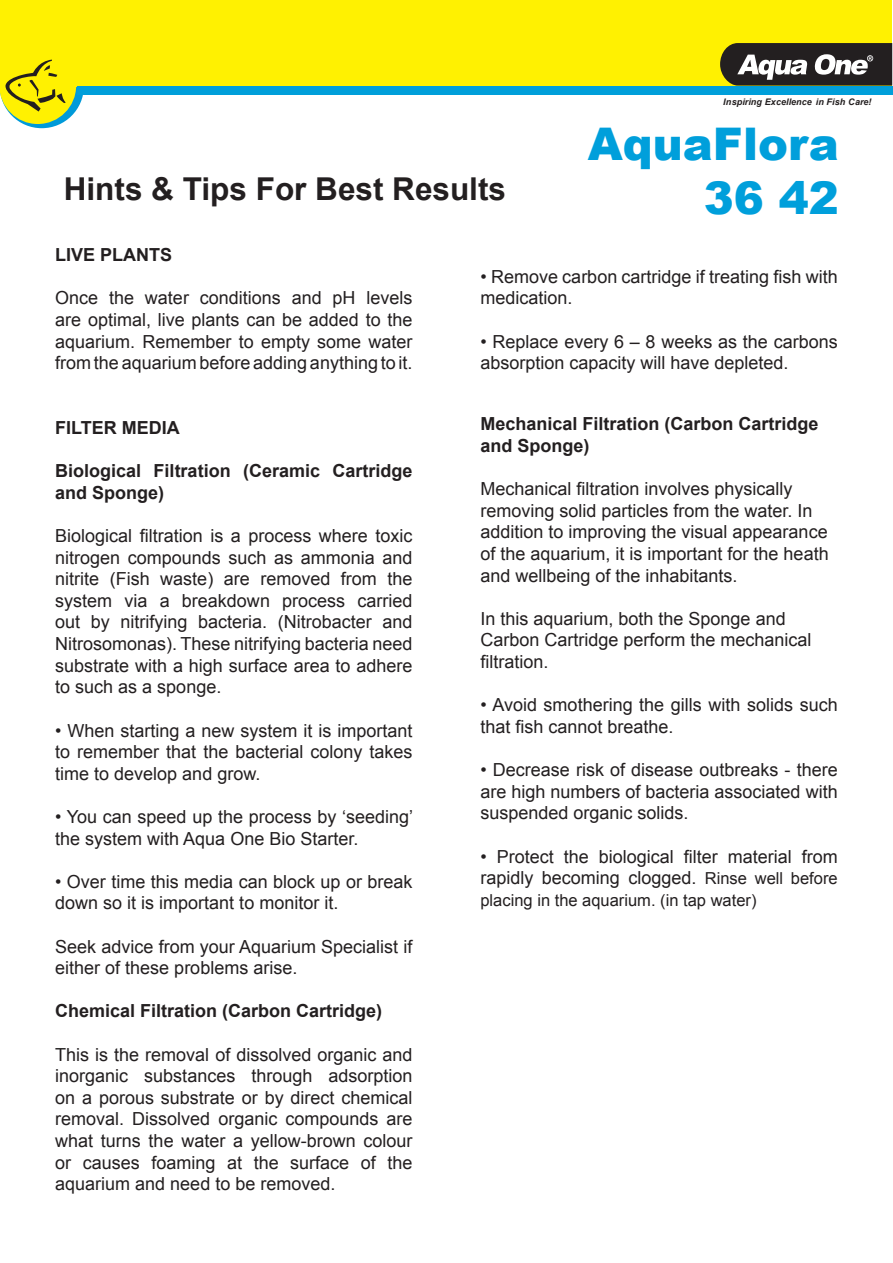
<style>
.page{position:relative;width:893px;height:1263px;background:#fff}
.page>*{position:absolute;margin:0;border:0;box-sizing:border-box;transform-origin:0 0}
.t1{font:900 45px "Arial";color:#009fdb}
.t2{font:700 31.5px "Arial";color:#231f20}
.t3{font:18px/21.6px "Arial";color:#231f20}
.t4{font:700 18px/21.6px "Arial";color:#231f20}
.t5{font:16.5px "Arial";color:#231f20}
.t6{font:italic 700 9px "Arial";color:#231f20}
.s1{font-size:16.5px}
</style>
<div class="page">
<svg style="left:0;top:44px;width:84px;height:84px"></svg>
<div style="left:0;top:0;width:892px;height:86px;background:#fff101"></div>
<div style="left:77px;top:86px;width:816px;height:9px;background:#009fda"></div>
<svg style="left:720px;top:43px;width:172px;height:43px;background:#545049"></svg>
<div style="left:0;top:47px;width:76px;height:77px;background:#fff101;border-radius:50%"></div>
<svg style="left:2px;top:60px;width:64px;height:52px"></svg>
<p class="t6" style="left:723px;top:96px;width:150px">Inspiring Excellence in Fish Care!</p>
<h1 class="t1" style="left:588px;top:112px;width:253px">AquaFlora</h1>
<p class="t2" style="left:64px;top:168px;width:444px">Hints &amp; Tips For Best Results</p>
<h1 class="t1" style="left:704px;top:166px;width:137px">36 42</h1>
<p class="t4" style="left:55px;top:245px;width:119px">LIVE PLANTS</p>
<p class="t3" style="left:55px;top:287px;width:359px;text-align:justify">Once the water conditions and pH levels are optimal, live plants can be added to the aquarium. Remember to empty some water from the aquarium before adding anything to it.</p>
<p class="t4" style="left:55px;top:418px;width:126px">FILTER MEDIA</p>
<p class="t4" style="left:55px;top:461px;width:359px">Biological Filtration (Ceramic Cartridge and Sponge)</p>
<p class="t3" style="left:55px;top:525px;width:359px;text-align:justify">Biological filtration is a process where toxic nitrogen compounds such as ammonia and nitrite (Fish waste) are removed from the system via a breakdown process carried out by nitrifying bacteria. (Nitrobacter and Nitrosomonas). These nitrifying bacteria need substrate with a high surface area to adhere to such as a sponge.</p>
<p class="t3" style="left:55px;top:719px;width:359px;text-align:justify">• When starting a new system it is important to remember that the bacterial colony takes time to develop and grow.</p>
<p class="t3" style="left:55px;top:806px;width:359px">• You can speed up the process by ‘seeding’ the system with Aqua One Bio Starter.</p>
<p class="t3" style="left:55px;top:871px;width:359px">• Over time this media can block up or break down so it is important to monitor it.</p>
<p class="t3" style="left:55px;top:935px;width:359px">Seek advice from your Aquarium Specialist if either of these problems arise.</p>
<p class="t4" style="left:55px;top:1001px;width:329px">Chemical Filtration (Carbon Cartridge)</p>
<p class="t3" style="left:55px;top:1043px;width:359px;text-align:justify">This is the removal of dissolved organic and inorganic substances through adsorption on a porous substrate or by direct chemical removal. Dissolved organic compounds are what turns the water a yellow-brown colour or causes foaming at the surface of the aquarium and need to be removed.</p>
<p class="t3" style="left:480px;top:266px;width:359px">• Remove carbon cartridge if treating fish with medication.</p>
<p class="t3" style="left:480px;top:331px;width:359px">• Replace every 6 – 8 weeks as the carbons absorption capacity will have depleted.</p>
<p class="t4" style="left:480px;top:414px;width:340px">Mechanical Filtration (Carbon Cartridge and Sponge)</p>
<p class="t3" style="left:480px;top:478px;width:350px">Mechanical filtration involves physically removing solid particles from the water. In addition to improving the visual appearance of the aquarium, it is important for the heath and wellbeing of the inhabitants.</p>
<p class="t3" style="left:480px;top:608px;width:333px">In this aquarium, both the Sponge and<br>Carbon Cartridge perform the mechanical filtration.</p>
<p class="t3" style="left:480px;top:694px;width:359px">• Avoid smothering the gills with solids such that fish cannot breathe.</p>
<p class="t3" style="left:480px;top:759px;width:359px;text-align:justify">• Decrease risk of disease outbreaks - there are high numbers of bacteria associated with suspended organic solids.</p>
<p class="t3" style="left:480px;top:845px;width:359px">• Protect the biological filter material from rapidly becoming clogged. <span class="s1">Rinse well before</span></p>
<p class="t5" style="left:480px;top:889px;width:278px">placing in the aquarium. (in tap water)</p>
</div>
